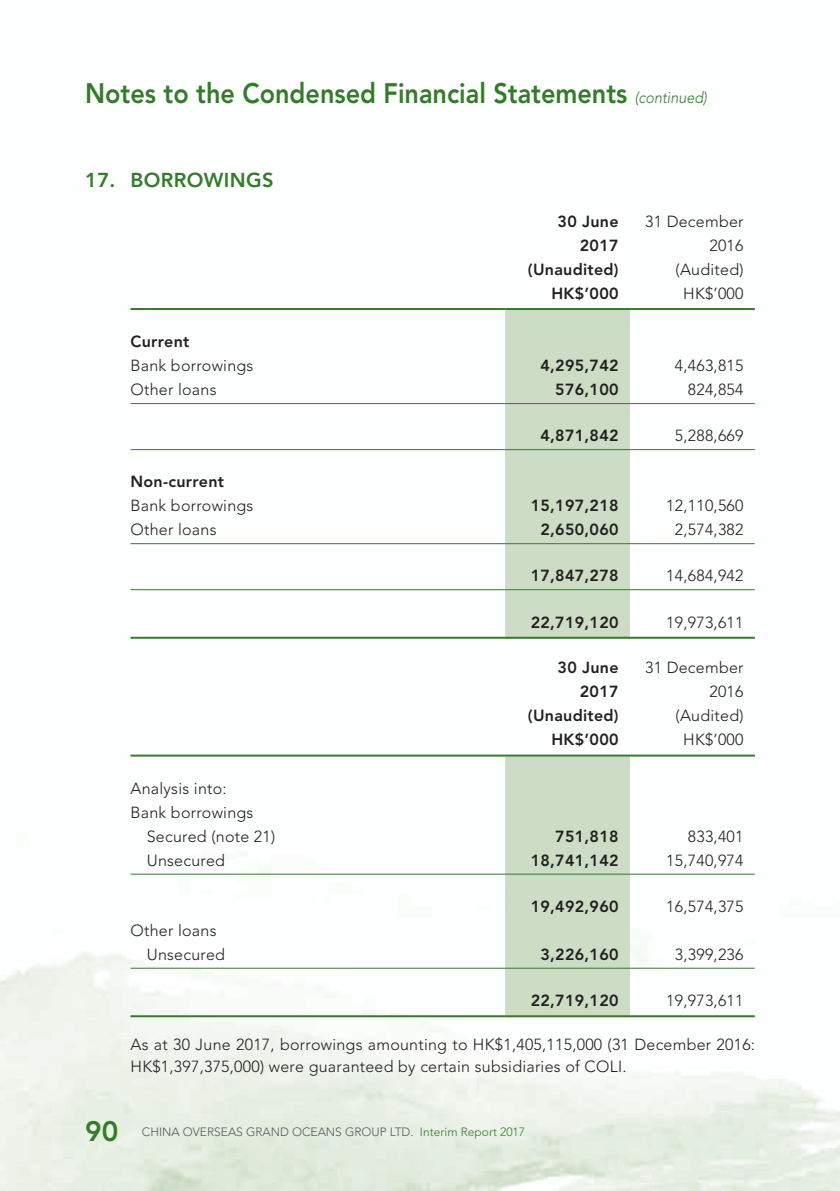
<style>
.page{position:relative;width:840px;height:1191px;background:#fff}
.page>*{position:absolute;margin:0;border:0;box-sizing:border-box;transform-origin:0 0}
.t1{font:800 28px "Avenir LT Std";color:#357b2b;scale:.9 1}
.t2{font:800 28px "Avenir LT Std";color:#357b2b}
._01_H1{font:800 20px "Avenir LT Std";letter-spacing:.02em;color:#357b2b}
._50_Table_txt{font:300 16px "Avenir LT Std";letter-spacing:.015em;color:#231f20}
._50_Table_txt-2{font:800 16px "Avenir LT Std";letter-spacing:.02em;color:#231f20}
._00_txt{font:300 16px/22px "Avenir LT Std";letter-spacing:.015em;color:#231f20}
.t3{font:300 12px "Avenir LT Std";color:#57585a}
.s1{font-weight:300;font-style:italic;font-size:16px}
.s2{color:#357b2b}
</style>
<div class="page">
<img style="left:0;top:308px;width:839px;height:883px">
<div style="left:505px;top:310px;width:124px;height:327px;background:#ccdcc5"></div>
<hr style="left:130px;top:308px;width:375px;height:2px;background:#357b2b">
<hr style="left:505px;top:308px;width:124px;height:2px;background:#357b2b">
<hr style="left:629px;top:308px;width:125px;height:2px;background:#357b2b">
<hr style="left:130px;top:403px;width:375px;height:1px;background:#357b2b">
<hr style="left:505px;top:403px;width:124px;height:1px;background:#357b2b">
<hr style="left:629px;top:403px;width:125px;height:1px;background:#357b2b">
<hr style="left:130px;top:449px;width:375px;height:1px;background:#357b2b">
<hr style="left:505px;top:449px;width:124px;height:1px;background:#357b2b">
<hr style="left:629px;top:449px;width:125px;height:1px;background:#357b2b">
<hr style="left:130px;top:543px;width:375px;height:1px;background:#357b2b">
<hr style="left:505px;top:543px;width:124px;height:1px;background:#357b2b">
<hr style="left:629px;top:543px;width:125px;height:1px;background:#357b2b">
<hr style="left:130px;top:589px;width:375px;height:1px;background:#357b2b">
<hr style="left:505px;top:589px;width:124px;height:1px;background:#357b2b">
<hr style="left:629px;top:589px;width:125px;height:1px;background:#357b2b">
<hr style="left:130px;top:637px;width:375px;height:2px;background:#357b2b">
<hr style="left:505px;top:637px;width:124px;height:2px;background:#357b2b">
<hr style="left:629px;top:637px;width:125px;height:2px;background:#357b2b">
<div style="left:505px;top:756px;width:124px;height:259px;background:#ccdcc5"></div>
<hr style="left:130px;top:754px;width:375px;height:2px;background:#357b2b">
<hr style="left:505px;top:754px;width:124px;height:2px;background:#357b2b">
<hr style="left:629px;top:754px;width:125px;height:2px;background:#357b2b">
<hr style="left:130px;top:873px;width:375px;height:1px;background:#357b2b">
<hr style="left:505px;top:873px;width:124px;height:1px;background:#357b2b">
<hr style="left:629px;top:873px;width:125px;height:1px;background:#357b2b">
<hr style="left:130px;top:967px;width:375px;height:1px;background:#357b2b">
<hr style="left:505px;top:967px;width:124px;height:1px;background:#357b2b">
<hr style="left:629px;top:967px;width:125px;height:1px;background:#357b2b">
<hr style="left:130px;top:1015px;width:375px;height:2px;background:#357b2b">
<hr style="left:505px;top:1015px;width:124px;height:2px;background:#357b2b">
<hr style="left:629px;top:1015px;width:125px;height:2px;background:#357b2b">
<h1 class="t1" style="left:85px;top:76px;width:692px">Notes to the Condensed Financial Statements <span class="s1">(continued)</span></h1>
<p class="_01_H1" style="left:85px;top:168px;width:190px">17. BORROWINGS</p>
<p class="_50_Table_txt-2" style="left:557px;top:212px;width:62px">30 June</p>
<p class="_50_Table_txt-2" style="left:579px;top:236px;width:40px">2017</p>
<p class="_50_Table_txt" style="left:644px;top:212px;width:100px">31 December</p>
<p class="_50_Table_txt" style="left:709px;top:236px;width:36px">2016</p>
<p class="_50_Table_txt-2" style="left:527px;top:260px;width:92px">(Unaudited)</p>
<p class="_50_Table_txt" style="left:675px;top:260px;width:69px">(Audited)</p>
<p class="_50_Table_txt-2" style="left:551px;top:284px;width:69px">HK$’000</p>
<p class="_50_Table_txt" style="left:682px;top:284px;width:62px">HK$’000</p>
<p class="_50_Table_txt-2" style="left:130px;top:332px;width:60px">Current</p>
<p class="_50_Table_txt" style="left:130px;top:356px;width:124px">Bank borrowings</p>
<p class="_50_Table_txt-2" style="left:540px;top:356px;width:80px">4,295,742</p>
<p class="_50_Table_txt" style="left:674px;top:356px;width:70px">4,463,815</p>
<p class="_50_Table_txt" style="left:130px;top:380px;width:87px">Other loans</p>
<p class="_50_Table_txt-2" style="left:555px;top:380px;width:65px">576,100</p>
<p class="_50_Table_txt" style="left:687px;top:380px;width:57px">824,854</p>
<p class="_50_Table_txt-2" style="left:540px;top:426px;width:80px">4,871,842</p>
<p class="_50_Table_txt" style="left:674px;top:426px;width:70px">5,288,669</p>
<p class="_50_Table_txt-2" style="left:130px;top:472px;width:95px">Non-current</p>
<p class="_50_Table_txt" style="left:130px;top:496px;width:124px">Bank borrowings</p>
<p class="_50_Table_txt-2" style="left:530px;top:496px;width:89px">15,197,218</p>
<p class="_50_Table_txt" style="left:666px;top:496px;width:79px">12,110,560</p>
<p class="_50_Table_txt" style="left:130px;top:520px;width:87px">Other loans</p>
<p class="_50_Table_txt-2" style="left:540px;top:520px;width:80px">2,650,060</p>
<p class="_50_Table_txt" style="left:674px;top:520px;width:70px">2,574,382</p>
<p class="_50_Table_txt-2" style="left:530px;top:566px;width:89px">17,847,278</p>
<p class="_50_Table_txt" style="left:666px;top:566px;width:79px">14,684,942</p>
<p class="_50_Table_txt-2" style="left:530px;top:612px;width:89px">22,719,120</p>
<p class="_50_Table_txt" style="left:666px;top:612px;width:79px">19,973,611</p>
<p class="_50_Table_txt-2" style="left:557px;top:658px;width:62px">30 June</p>
<p class="_50_Table_txt-2" style="left:579px;top:682px;width:40px">2017</p>
<p class="_50_Table_txt" style="left:644px;top:658px;width:100px">31 December</p>
<p class="_50_Table_txt" style="left:709px;top:682px;width:36px">2016</p>
<p class="_50_Table_txt-2" style="left:527px;top:706px;width:92px">(Unaudited)</p>
<p class="_50_Table_txt" style="left:675px;top:706px;width:69px">(Audited)</p>
<p class="_50_Table_txt-2" style="left:551px;top:730px;width:69px">HK$’000</p>
<p class="_50_Table_txt" style="left:682px;top:730px;width:62px">HK$’000</p>
<p class="_50_Table_txt" style="left:130px;top:779px;width:98px">Analysis into:</p>
<p class="_50_Table_txt" style="left:130px;top:803px;width:124px">Bank borrowings</p>
<p class="_50_Table_txt" style="left:147px;top:827px;width:130px">Secured (note 21)</p>
<p class="_50_Table_txt-2" style="left:555px;top:827px;width:65px">751,818</p>
<p class="_50_Table_txt" style="left:687px;top:827px;width:57px">833,401</p>
<p class="_50_Table_txt" style="left:147px;top:851px;width:80px">Unsecured</p>
<p class="_50_Table_txt-2" style="left:530px;top:851px;width:89px">18,741,142</p>
<p class="_50_Table_txt" style="left:666px;top:851px;width:79px">15,740,974</p>
<p class="_50_Table_txt-2" style="left:530px;top:897px;width:89px">19,492,960</p>
<p class="_50_Table_txt" style="left:666px;top:897px;width:79px">16,574,375</p>
<p class="_50_Table_txt" style="left:130px;top:921px;width:87px">Other loans</p>
<p class="_50_Table_txt" style="left:147px;top:945px;width:80px">Unsecured</p>
<p class="_50_Table_txt-2" style="left:540px;top:945px;width:80px">3,226,160</p>
<p class="_50_Table_txt" style="left:674px;top:945px;width:70px">3,399,236</p>
<p class="_50_Table_txt-2" style="left:530px;top:991px;width:89px">22,719,120</p>
<p class="_50_Table_txt" style="left:666px;top:991px;width:79px">19,973,611</p>
<p class="_00_txt" style="left:130px;top:1033px;width:625px">As at 30 June 2017, borrowings amounting to HK$1,405,115,000 (31 December 2016:<br>HK$1,397,375,000) were guaranteed by certain subsidiaries of COLI.</p>
<h1 class="t2" style="left:85px;top:1114px;width:35px">90</h1>
<p class="t3" style="left:142px;top:1124px;width:384px">CHINA OVERSEAS GRAND OCEANS GROUP LTD. <span class="s2">Interim Report 2017</span></p>
</div>
